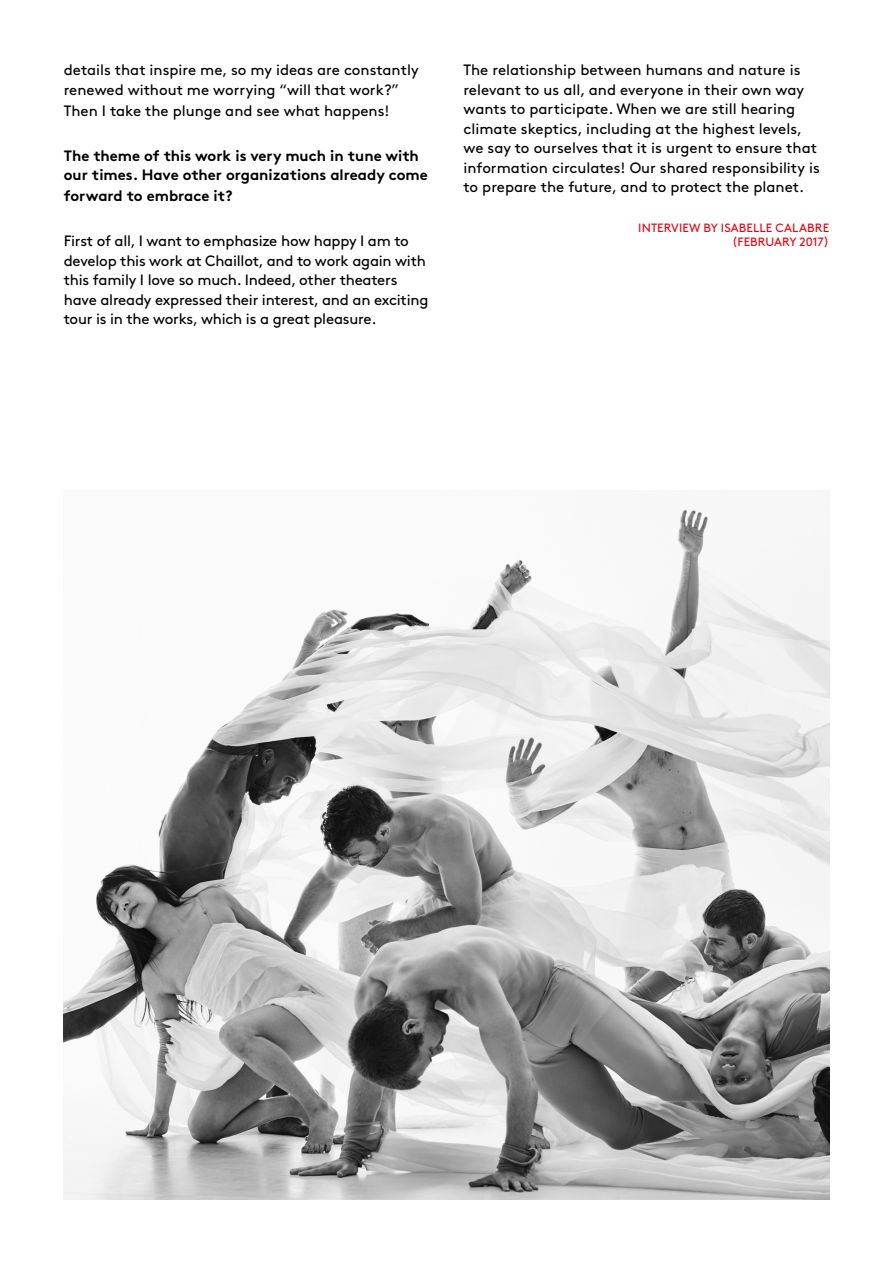
<style>
.page{position:relative;width:893px;height:1263px;background:#fff}
.page>*{position:absolute;margin:0;border:0;box-sizing:border-box;transform-origin:0 0}
.t1{font:15px/19.5px "Brown Pro";color:#000}
.t2{font:700 15px/19.5px "Brown Pro";color:#000}
.t3{font:12px/14.4px "Brown Pro";letter-spacing:.01em;color:#e30613;text-align:right}
</style>
<div class="page">
<img style="left:64px;top:490px;width:765px;height:709px">
<p class="t1" style="left:64px;top:59px;width:356px">details that inspire me, so my ideas are constantly renewed without me worrying “will that work?”</p>
<p class="t1" style="left:64px;top:99px;width:327px">Then I take the plunge and see what happens!</p>
<p class="t2" style="left:64px;top:144px;width:366px">The theme of this work is very much in tune with our times. Have other organizations already come</p>
<p class="t2" style="left:64px;top:184px;width:170px">forward to embrace it?</p>
<p class="t1" style="left:64px;top:230px;width:366px">First of all, I want to emphasize how happy I am to develop this work at Chaillot, and to work again with this family I love so much. Indeed, other theaters have already expressed their interest, and an exciting tour is in the works, which is a great pleasure.</p>
<p class="t1" style="left:463px;top:59px;width:358px">The relationship between humans and nature is relevant to us all, and everyone in their own way wants to participate. When we are still hearing climate skeptics, including at the highest levels, we say to ourselves that it is urgent to ensure that information circulates! Our shared responsibility is to prepare the future, and to protect the planet.</p>
<p class="t3" style="left:638px;top:220px;width:193px">INTERVIEW BY ISABELLE CALABRE (FEBRUARY 2017)</p>
</div>
